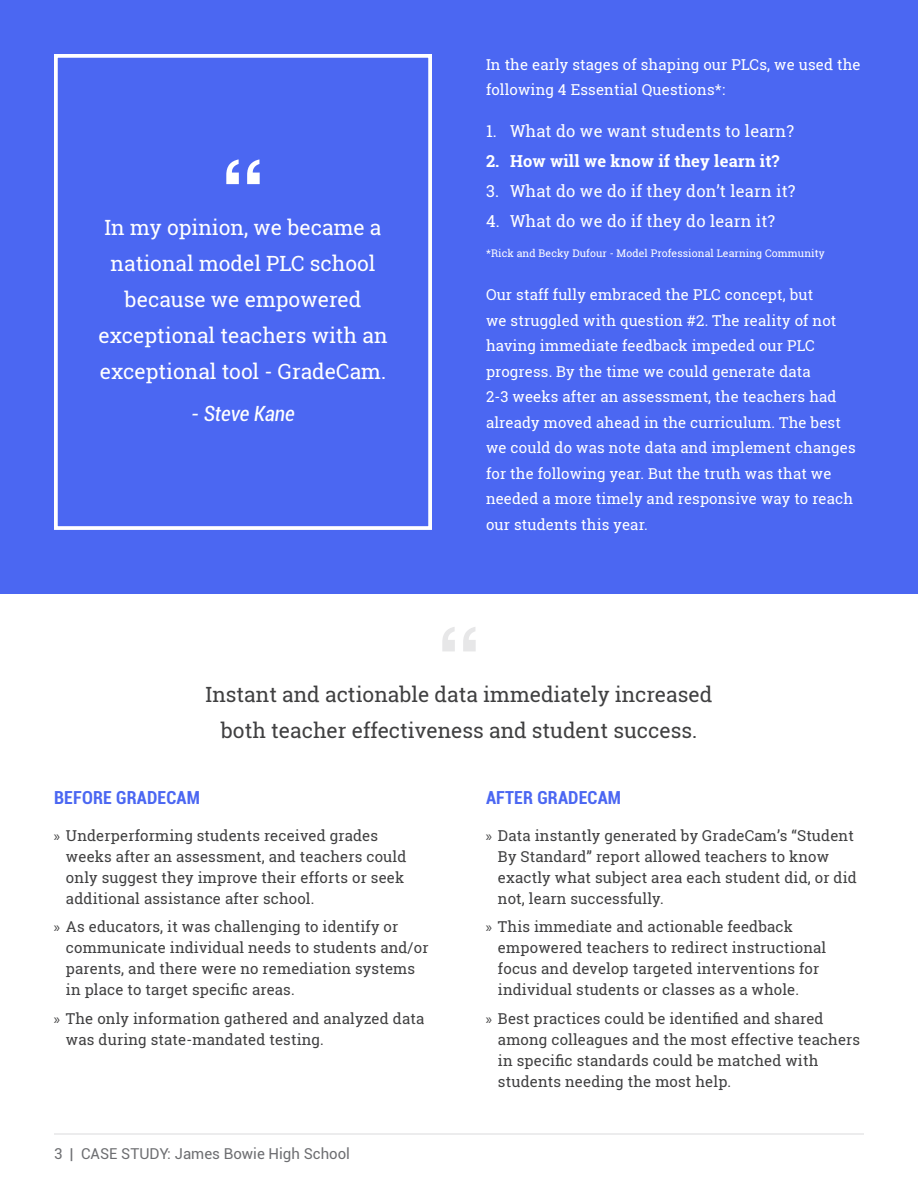
<style>
.page{position:relative;width:918px;height:1188px;background:#fff}
.page>*{position:absolute;margin:0;border:0;box-sizing:border-box;transform-origin:0 0}
.t1{font:21px/36px "Roboto Slab";color:#fff;text-align:center}
.t2{font:21px/36px "Roboto Slab";color:#404041;text-align:center}
.t3{font:italic condensed 21px "Roboto";color:#fff}
.t4{font:700 condensed 18px "Roboto";letter-spacing:.01em;color:#4b67f2}
.t5{font:16.5px "Roboto Slab";letter-spacing:.01em;color:#fff}
.t6{font:700 16.5px "Roboto Slab";letter-spacing:.01em;color:#fff}
.t7{font:15px/21px "Roboto Slab";letter-spacing:.01em;color:#404041}
.t8{font:15px/25.5px "Roboto Slab";letter-spacing:.01em;color:#fff}
.t9{font:15px "Roboto";color:#6d6e71}
.t10{font:10.5px "Roboto Slab";letter-spacing:.01em;color:#fff}
.s1{font-family:"Myriad Pro"}
</style>
<div class="page">
<div style="left:0;top:0;width:918px;height:594px;background:#4b67f2"></div>
<div style="left:54px;top:54px;width:378px;height:476px;border:4px solid #fff"></div>
<svg style="left:226px;top:159px;width:34px;height:25px"></svg>
<svg style="left:442px;top:627px;width:34px;height:24px"></svg>
<hr style="left:54px;top:1133px;width:810px;height:2px;background:#e7e7e8">
<h1 class="t1" style="left:99px;top:209px;width:291px">In my opinion, we became a national model PLC school because we empowered exceptional teachers with an exceptional tool - GradeCam.</h1>
<h1 class="t3" style="left:191px;top:399px;width:105px">- Steve Kane</h1>
<p class="t8" style="left:486px;top:51px;width:376px">In the early stages of shaping our PLCs, we used the following 4 Essential Questions*:</p>
<p class="t5" style="left:486px;top:120px;width:310px">1. What do we want students to learn?</p>
<p class="t6" style="left:486px;top:150px;width:295px">2. How will we know if they learn it?</p>
<p class="t5" style="left:486px;top:180px;width:311px">3. What do we do if they don’t learn it?</p>
<p class="t5" style="left:486px;top:210px;width:291px">4. What do we do if they do learn it?</p>
<p class="t10" style="left:486px;top:246px;width:340px">*Rick and Becky Dufour - Model Professional Learning Community</p>
<p class="t8" style="left:486px;top:282px;width:371px">Our staff fully embraced the PLC concept, but<br>we struggled with question #2. The reality of not having immediate feedback impeded our PLC progress. By the time we could generate data<br>2-3 weeks after an assessment, the teachers had already moved ahead in the curriculum. The best we could do was note data and implement changes for the following year. But the truth was that we needed a more timely and responsive way to reach our students this year.</p>
<h1 class="t2" style="left:206px;top:676px;width:508px">Instant and actionable data immediately increased both teacher effectiveness and student success.</h1>
<p class="t4" style="left:54px;top:785px;width:147px">BEFORE GRADECAM</p>
<p class="t4" style="left:486px;top:785px;width:137px">AFTER GRADECAM</p>
<p class="t7" style="left:66px;top:825px;width:342px;text-indent:-12px"><span class="s1">»</span> Underperforming students received grades weeks after an assessment, and teachers could only suggest they improve their efforts or seek additional assistance after school.</p>
<p class="t7" style="left:66px;top:916px;width:364px;text-indent:-12px"><span class="s1">»</span> As educators, it was challenging to identify or communicate individual needs to students and/or parents, and there were no remediation systems in place to target specific areas.</p>
<p class="t7" style="left:66px;top:1008px;width:360px;text-indent:-12px"><span class="s1">»</span> The only information gathered and analyzed data was during state-mandated testing.</p>
<p class="t9" style="left:54px;top:1143px;width:298px">3 | CASE STUDY: James Bowie High School</p>
<p class="t7" style="left:498px;top:825px;width:360px;text-indent:-12px"><span class="s1">»</span> Data instantly generated by GradeCam’s “Student By Standard” report allowed teachers to know exactly what subject area each student did, or did not, learn successfully.</p>
<p class="t7" style="left:498px;top:916px;width:330px;text-indent:-12px"><span class="s1">»</span> This immediate and actionable feedback empowered teachers to redirect instructional focus and develop targeted interventions for individual students or classes as a whole.</p>
<p class="t7" style="left:498px;top:1008px;width:364px;text-indent:-12px"><span class="s1">»</span> Best practices could be identified and shared among colleagues and the most effective teachers in specific standards could be matched with students needing the most help.</p>
</div>
